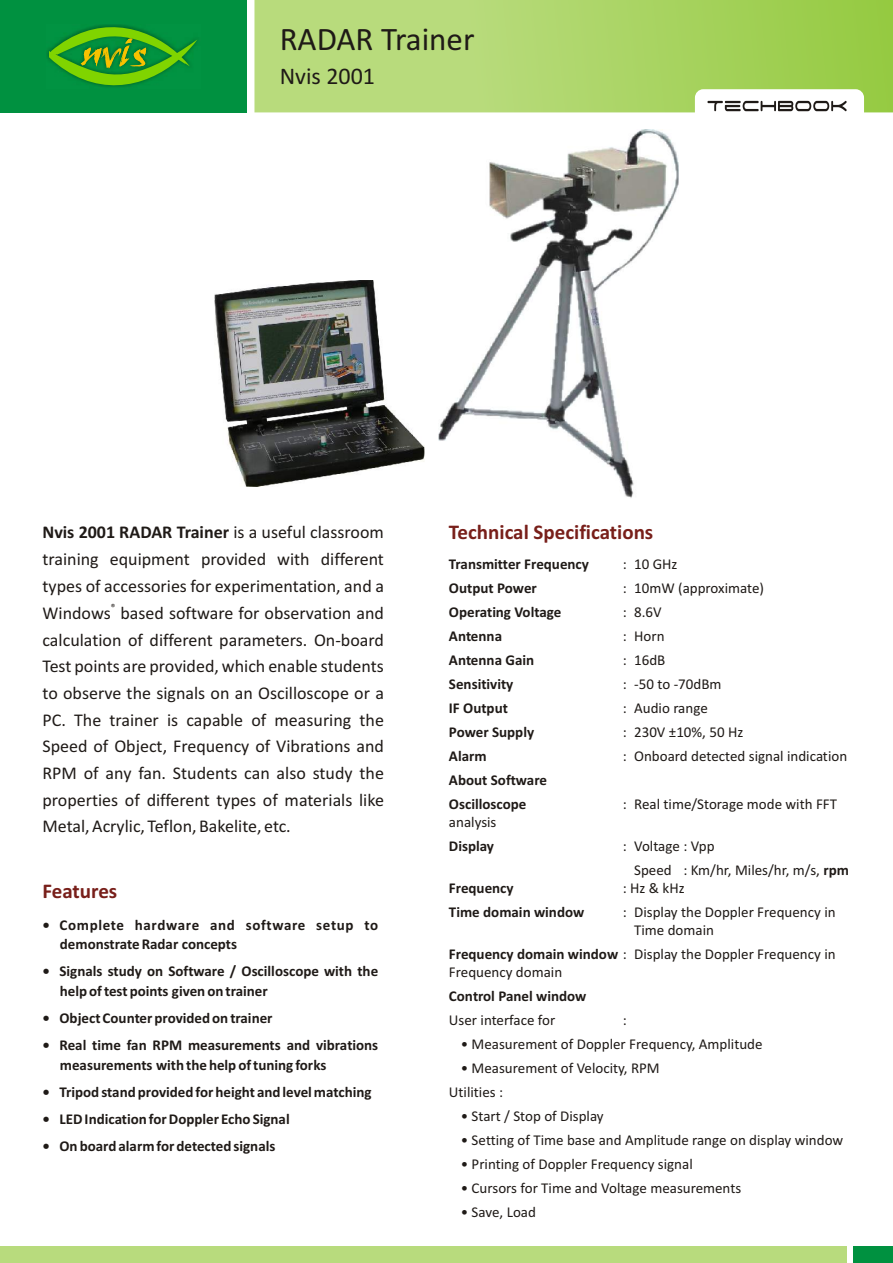
<style>
.page{position:relative;width:893px;height:1263px;background:#fff}
.page>*{position:absolute;margin:0;border:0;box-sizing:border-box;transform-origin:0 0}
.t1{font:33px "Calibri";color:#1f1a17}
.t2{font:24px "Calibri";color:#1f1a17}
.t3{font:700 21px "Calibri";color:#781f1a}
.t4{font:18px/26.7px "Calibri";color:#1f1a17;text-align:justify}
.t5{font:15px/24px "Calibri";color:#1f1a17}
.t6{font:700 15px/19.5px "Calibri";color:#1f1a17}
.t7{font:700 15px/19.5px "Calibri";letter-spacing:.03em;color:#1f1a17}
.t8{font:9px "Calibri";color:#1f1a17}
.s1{font-weight:700}
</style>
<div class="page">
<img style="left:215px;top:280px;width:209px;height:206px">
<img style="left:438px;top:130px;width:240px;height:368px">
<div style="left:0;top:1246px;width:846px;height:17px;background:#b8db7d"></div>
<div style="left:854px;top:1246px;width:39px;height:17px;background:#009140"></div>
<svg style="left:254px;top:0;width:639px;height:112px;background:#afd76e"></svg>
<div style="left:0;top:0;width:246px;height:112px;background:#009140"></div>
<svg style="left:707px;top:101px;width:140px;height:10px"></svg>
<svg style="left:49px;top:24px;width:148px;height:63px"></svg>
<h1 class="t1" style="left:280px;top:25px;width:196px">RADAR Trainer</h1>
<h2 class="t2" style="left:280px;top:66px;width:97px">Nvis 2001</h2>
<p class="t4" style="left:43px;top:520px;width:343px"><span class="s1">Nvis 2001 RADAR Trainer</span> is a useful classroom training equipment provided with different types of accessories for experimentation, and a</p>
<p class="t8" style="left:111px;top:603px;width:6px">®</p>
<p class="t4" style="left:42px;top:601px;width:343px">Windows based software for observation and calculation of different parameters. On-board Test points are provided, which enable students to observe the signals on an Oscilloscope or a PC. The trainer is capable of measuring the Speed of Object, Frequency of Vibrations and RPM of any fan. Students can also study the properties of different types of materials like Metal, Acrylic, Teflon, Bakelite, etc.</p>
<h3 class="t3" style="left:43px;top:882px;width:76px">Features</h3>
<p class="t7" style="left:60px;top:916px;width:320px;text-indent:-17px">• Complete hardware and software setup to demonstrate Radar concepts</p>
<p class="t6" style="left:60px;top:963px;width:320px;text-indent:-17px">• Signals study on Software / Oscilloscope with the help of test points given on trainer</p>
<p class="t6" style="left:43px;top:1009px;width:232px">• Object Counter provided on trainer</p>
<p class="t6" style="left:60px;top:1036px;width:320px;text-indent:-17px">• Real time fan RPM measurements and vibrations measurements with the help of tuning forks</p>
<p class="t6" style="left:43px;top:1083px;width:331px">• Tripod stand provided for height and level matching</p>
<p class="t6" style="left:42px;top:1110px;width:249px">• LED Indication for Doppler Echo Signal</p>
<p class="t6" style="left:42px;top:1137px;width:234px">• On board alarm for detected signals</p>
<h3 class="t3" style="left:449px;top:523px;width:206px">Technical Specifications</h3>
<p class="t6" style="left:449px;top:555px;width:142px">Transmitter Frequency</p>
<p class="t5" style="left:623px;top:553px;width:56px">: 10 GHz</p>
<p class="t6" style="left:449px;top:579px;width:89px">Output Power</p>
<p class="t5" style="left:623px;top:577px;width:143px">: 10mW (approximate)</p>
<p class="t6" style="left:449px;top:603px;width:114px">Operating Voltage</p>
<p class="t5" style="left:623px;top:601px;width:40px">: 8.6V</p>
<p class="t6" style="left:449px;top:627px;width:55px">Antenna</p>
<p class="t5" style="left:623px;top:625px;width:43px">: Horn</p>
<p class="t6" style="left:449px;top:651px;width:87px">Antenna Gain</p>
<p class="t5" style="left:623px;top:649px;width:44px">: 16dB</p>
<p class="t6" style="left:449px;top:675px;width:66px">Sensitivity</p>
<p class="t5" style="left:623px;top:673px;width:100px">: -50 to -70dBm</p>
<p class="t6" style="left:449px;top:699px;width:60px">IF Output</p>
<p class="t5" style="left:623px;top:697px;width:87px">: Audio range</p>
<p class="t6" style="left:449px;top:723px;width:87px">Power Supply</p>
<p class="t5" style="left:623px;top:721px;width:122px">: 230V ±10%, 50 Hz</p>
<p class="t6" style="left:449px;top:747px;width:39px">Alarm</p>
<p class="t5" style="left:623px;top:745px;width:226px">: Onboard detected signal indication</p>
<p class="t6" style="left:449px;top:769px;width:100px;line-height:24px">About Software<br>Oscilloscope</p>
<p class="t5" style="left:623px;top:793px;width:216px">: Real time/Storage mode with FFT</p>
<p class="t5" style="left:449px;top:811px;width:49px">analysis</p>
<p class="t6" style="left:449px;top:837px;width:47px">Display</p>
<p class="t5" style="left:634px;top:835px;width:216px;text-indent:-11px">: Voltage : Vpp<br>Speed : Km/hr, Miles/hr, m/s, <span class="s1">rpm</span></p>
<p class="t6" style="left:449px;top:879px;width:66px">Frequency</p>
<p class="t5" style="left:623px;top:877px;width:63px">: Hz &amp; kHz</p>
<p class="t6" style="left:449px;top:903px;width:137px">Time domain window</p>
<p class="t5" style="left:634px;top:904px;width:203px;line-height:18px;text-indent:-11px">: Display the Doppler Frequency in<br>Time domain</p>
<p class="t5" style="left:449px;top:946px;width:388px;line-height:18px"><span class="s1">Frequency domain window</span> : Display the Doppler Frequency in<br>Frequency domain</p>
<p class="t6" style="left:449px;top:987px;width:139px">Control Panel window</p>
<p class="t5" style="left:449px;top:1009px;width:108px">User interface for</p>
<p class="t5" style="left:623px;top:1009px;width:6px">:</p>
<p class="t5" style="left:461px;top:1033px;width:303px">• Measurement of Doppler Frequency, Amplitude</p>
<p class="t5" style="left:449px;top:1057px;width:212px;text-indent:12px">• Measurement of Velocity, RPM<br>Utilities :</p>
<p class="t5" style="left:461px;top:1105px;width:144px">• Start / Stop of Display</p>
<p class="t5" style="left:461px;top:1129px;width:384px">• Setting of Time base and Amplitude range on display window</p>
<p class="t5" style="left:461px;top:1153px;width:234px">• Printing of Doppler Frequency signal</p>
<p class="t5" style="left:461px;top:1177px;width:282px">• Cursors for Time and Voltage measurements</p>
<p class="t5" style="left:461px;top:1201px;width:77px">• Save, Load</p>
</div>
